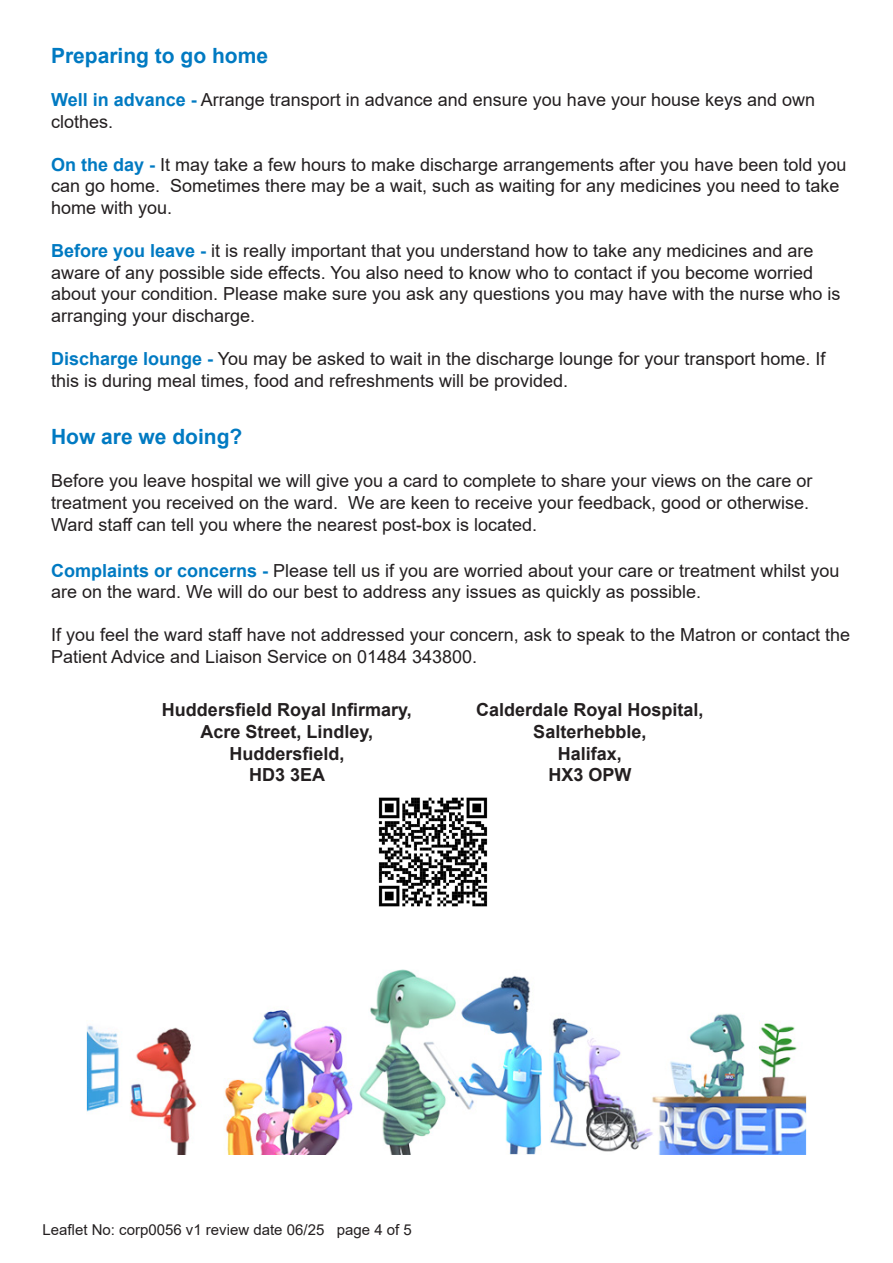
<style>
.page{position:relative;width:893px;height:1263px;background:#fff}
.page>*{position:absolute;margin:0;border:0;box-sizing:border-box;transform-origin:0 0}
.t1{font:700 21px "Arial";color:#007ac2}
.t2{font:18px/21.6px "Arial";color:#231f20}
.t3{font:700 18px/21.6px "Arial";color:#231f20;text-align:center}
.t4{font:15px "Arial";color:#231f20}
.s1{font-weight:700;color:#007ac2}
</style>
<div class="page">
<img style="left:87px;top:969px;width:719px;height:186px">
<img style="left:378px;top:797px;width:110px;height:110px">
<p class="t1" style="left:51px;top:41px;width:219px">Preparing to go home</p>
<p class="t2" style="left:51px;top:89px;width:766px"><span class="s1">Well in advance -</span> Arrange transport in advance and ensure you have your house keys and own clothes.</p>
<p class="t2" style="left:51px;top:154px;width:797px"><span class="s1">On the day -</span> It may take a few hours to make discharge arrangements after you have been told you can go home. Sometimes there may be a wait, such as waiting for any medicines you need to take home with you.</p>
<p class="t2" style="left:51px;top:240px;width:791px"><span class="s1">Before you leave -</span> it is really important that you understand how to take any medicines and are aware of any possible side effects. You also need to know who to contact if you become worried about your condition. Please make sure you ask any questions you may have with the nurse who is arranging your discharge.</p>
<p class="t2" style="left:51px;top:348px;width:776px"><span class="s1">Discharge lounge -</span> You may be asked to wait in the discharge lounge for your transport home. If this is during meal times, food and refreshments will be provided.</p>
<p class="t1" style="left:51px;top:422px;width:193px">How are we doing?</p>
<p class="t2" style="left:51px;top:470px;width:763px">Before you leave hospital we will give you a card to complete to share your views on the care or treatment you received on the ward. We are keen to receive your feedback, good or otherwise.<br>Ward staff can tell you where the nearest post-box is located.</p>
<p class="t2" style="left:51px;top:559px;width:790px"><span class="s1">Complaints or concerns -</span> Please tell us if you are worried about your care or treatment whilst you are on the ward. We will do our best to address any issues as quickly as possible.</p>
<p class="t2" style="left:51px;top:624px;width:801px">If you feel the ward staff have not addressed your concern, ask to speak to the Matron or contact the<br>Patient Advice and Liaison Service on 01484 343800.</p>
<p class="t3" style="left:162px;top:699px;width:251px">Huddersfield Royal Infirmary,</p>
<p class="t3" style="left:200px;top:721px;width:174px">Acre Street, Lindley,</p>
<p class="t3" style="left:229px;top:743px;width:117px">Huddersfield,</p>
<p class="t3" style="left:249px;top:764px;width:78px">HD3 3EA</p>
<p class="t3" style="left:476px;top:699px;width:229px">Calderdale Royal Hospital,<br>Salterhebble,</p>
<p class="t3" style="left:558px;top:743px;width:66px">Halifax,</p>
<p class="t3" style="left:548px;top:764px;width:85px">HX3 OPW</p>
<p class="t4" style="left:43px;top:1219px;width:371px">Leaflet No: corp0056 v1 review date 06/25 page 4 of 5</p>
</div>
